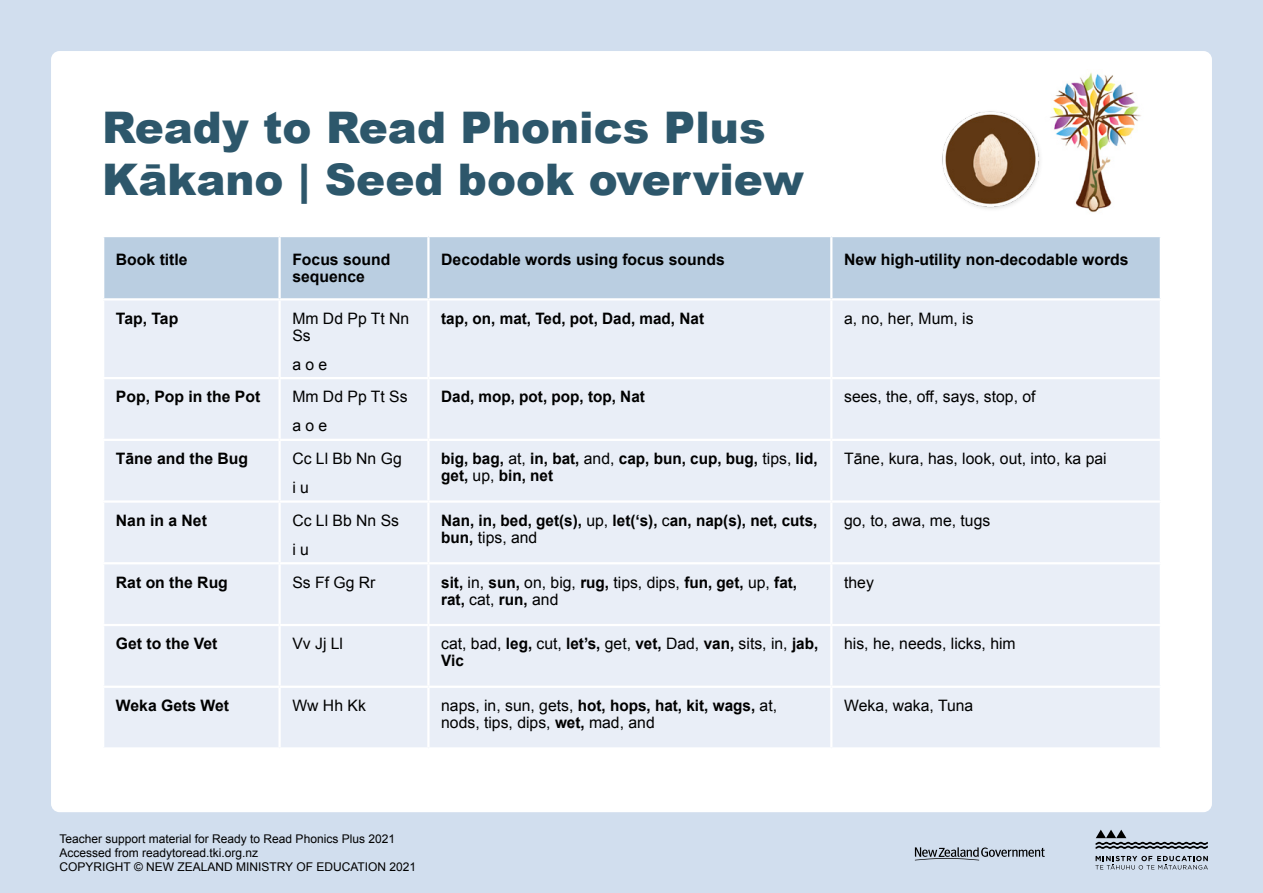
<style>
.page{position:relative;width:1263px;height:893px;background:#d1deee}
.page>*{position:absolute;margin:0;border:0;box-sizing:border-box;transform-origin:0 0}
.t1{font:900 43.5px/52.3px "Arial";color:#2d576b}
.t2{font:700 15.75px/17px "Arial";color:#000}
.t3{font:15.75px/17px "Arial";color:#000}
.t4{font:12px/14.4px "Arial";color:#000}
.s1{font-weight:400}
.s2{font-weight:700}
</style>
<div class="page">
<div style="left:51px;top:51px;width:1161px;height:761px;background:#fff;border-radius:9px"></div>
<svg style="left:1095px;top:856px;width:113px;height:13px"></svg>
<svg style="left:1096px;top:830px;width:112px;height:19px"></svg>
<svg style="left:915px;top:847px;width:130px;height:13px"></svg>
<div style="left:104px;top:237px;width:1056px;height:61px;background:#bacee1"></div>
<div style="left:104px;top:300px;width:1056px;height:447px;background:#e9eef7"></div>
<hr style="left:278px;top:237px;width:3px;height:61px;background:#fff">
<hr style="left:427px;top:237px;width:3px;height:61px;background:#fff">
<hr style="left:830px;top:237px;width:2px;height:61px;background:#fff">
<hr style="left:278px;top:300px;width:3px;height:77px;background:#fff">
<hr style="left:427px;top:300px;width:3px;height:77px;background:#fff">
<hr style="left:830px;top:300px;width:2px;height:77px;background:#fff">
<hr style="left:102px;top:377px;width:178px;height:2px;background:#fff">
<hr style="left:280px;top:377px;width:148px;height:2px;background:#fff">
<hr style="left:278px;top:379px;width:3px;height:60px;background:#fff">
<hr style="left:428px;top:377px;width:403px;height:2px;background:#fff">
<hr style="left:427px;top:379px;width:3px;height:60px;background:#fff">
<hr style="left:831px;top:377px;width:331px;height:2px;background:#fff">
<hr style="left:830px;top:379px;width:2px;height:60px;background:#fff">
<hr style="left:102px;top:439px;width:178px;height:2px;background:#fff">
<hr style="left:280px;top:439px;width:148px;height:2px;background:#fff">
<hr style="left:278px;top:441px;width:3px;height:59px;background:#fff">
<hr style="left:428px;top:439px;width:403px;height:2px;background:#fff">
<hr style="left:427px;top:441px;width:3px;height:59px;background:#fff">
<hr style="left:831px;top:439px;width:331px;height:2px;background:#fff">
<hr style="left:830px;top:441px;width:2px;height:59px;background:#fff">
<hr style="left:102px;top:500px;width:178px;height:3px;background:#fff">
<hr style="left:280px;top:500px;width:148px;height:3px;background:#fff">
<hr style="left:278px;top:503px;width:3px;height:59px;background:#fff">
<hr style="left:428px;top:500px;width:403px;height:3px;background:#fff">
<hr style="left:427px;top:503px;width:3px;height:59px;background:#fff">
<hr style="left:831px;top:500px;width:331px;height:3px;background:#fff">
<hr style="left:830px;top:503px;width:2px;height:59px;background:#fff">
<hr style="left:102px;top:562px;width:178px;height:2px;background:#fff">
<hr style="left:280px;top:562px;width:148px;height:2px;background:#fff">
<hr style="left:278px;top:564px;width:3px;height:60px;background:#fff">
<hr style="left:428px;top:562px;width:403px;height:2px;background:#fff">
<hr style="left:427px;top:564px;width:3px;height:60px;background:#fff">
<hr style="left:831px;top:562px;width:331px;height:2px;background:#fff">
<hr style="left:830px;top:564px;width:2px;height:60px;background:#fff">
<hr style="left:102px;top:624px;width:178px;height:2px;background:#fff">
<hr style="left:280px;top:624px;width:148px;height:2px;background:#fff">
<hr style="left:278px;top:626px;width:3px;height:60px;background:#fff">
<hr style="left:428px;top:624px;width:403px;height:2px;background:#fff">
<hr style="left:427px;top:626px;width:3px;height:60px;background:#fff">
<hr style="left:831px;top:624px;width:331px;height:2px;background:#fff">
<hr style="left:830px;top:626px;width:2px;height:60px;background:#fff">
<hr style="left:102px;top:686px;width:178px;height:2px;background:#fff">
<hr style="left:280px;top:686px;width:148px;height:2px;background:#fff">
<hr style="left:278px;top:688px;width:3px;height:59px;background:#fff">
<hr style="left:428px;top:686px;width:403px;height:2px;background:#fff">
<hr style="left:427px;top:688px;width:3px;height:59px;background:#fff">
<hr style="left:831px;top:686px;width:331px;height:2px;background:#fff">
<hr style="left:830px;top:688px;width:2px;height:59px;background:#fff">
<img style="left:1055px;top:72px;width:86px;height:141px">
<img style="left:942px;top:99px;width:113px;height:110px">
<h1 class="t1" style="left:102px;top:100px;width:703px">Ready to Read Phonics Plus<br>Kākano | Seed book overview</h1>
<p class="t2" style="left:116px;top:251px;width:73px">Book title</p>
<p class="t2" style="left:292px;top:251px;width:100px">Focus sound sequence</p>
<p class="t2" style="left:441px;top:251px;width:285px">Decodable words using focus sounds</p>
<p class="t2" style="left:844px;top:251px;width:286px">New high-utility non-decodable words</p>
<p class="t2" style="left:116px;top:310px;width:64px">Tap, Tap</p>
<p class="t3" style="left:292px;top:310px;width:118px">Mm Dd Pp Tt Nn<br>Ss</p>
<p class="t3" style="left:292px;top:356px;width:37px">a o e</p>
<p class="t2" style="left:441px;top:310px;width:264px">tap, on, mat, Ted, pot, Dad, mad, Nat</p>
<p class="t3" style="left:844px;top:310px;width:131px">a, no, her, Mum, is</p>
<p class="t2" style="left:116px;top:389px;width:146px">Pop, Pop in the Pot</p>
<p class="t3" style="left:292px;top:382px;width:117px;line-height:29px">Mm Dd Pp Tt Ss a o e</p>
<p class="t2" style="left:441px;top:389px;width:205px">Dad, mop, pot, pop, top, Nat</p>
<p class="t3" style="left:844px;top:388px;width:193px">sees, the, off, says, stop, of</p>
<p class="t2" style="left:116px;top:451px;width:134px">Tāne and the Bug</p>
<p class="t3" style="left:292px;top:444px;width:111px;line-height:29px">Cc Ll Bb Nn Gg i u</p>
<p class="t2" style="left:441px;top:451px;width:378px">big, bag, <span class="s1">at,</span> in, bat, <span class="s1">and,</span> cap, bun, cup, bug, <span class="s1">tips,</span> lid, get, <span class="s1">up,</span> bin, net</p>
<p class="t3" style="left:844px;top:450px;width:264px">Tāne, kura, has, look, out, into, ka pai</p>
<p class="t2" style="left:116px;top:512px;width:93px">Nan in a Net</p>
<p class="t3" style="left:292px;top:506px;width:108px;line-height:29px">Cc Ll Bb Nn Ss i u</p>
<p class="t2" style="left:441px;top:512px;width:378px">Nan, in, bed, get(s), <span class="s1">up,</span> let(‘s), <span class="s1">c</span>an, nap(s), net, cuts, bun, <span class="s1">tips, and</span></p>
<p class="t3" style="left:844px;top:512px;width:148px">go, to, awa, me, tugs</p>
<p class="t2" style="left:116px;top:574px;width:113px">Rat on the Rug</p>
<p class="t3" style="left:292px;top:574px;width:85px">Ss Ff Gg Rr</p>
<p class="t2" style="left:441px;top:574px;width:357px">sit, <span class="s1">in,</span> sun, <span class="s1">on, big,</span> rug, <span class="s1">tips, dips,</span> fun, get, <span class="s1">up,</span> fat, rat, <span class="s1">cat,</span> run, <span class="s1">and</span></p>
<p class="t3" style="left:844px;top:574px;width:31px">they</p>
<p class="t2" style="left:116px;top:636px;width:103px">Get to the Vet</p>
<p class="t3" style="left:292px;top:635px;width:52px">Vv Jj Ll</p>
<p class="t3" style="left:441px;top:635px;width:379px">cat, bad, <span class="s2">leg,</span> cut, <span class="s2">let’s,</span> get, <span class="s2">vet,</span> Dad, <span class="s2">van,</span> sits, in, <span class="s2">jab,<br>Vic</span></p>
<p class="t3" style="left:844px;top:635px;width:173px">his, he, needs, licks, him</p>
<p class="t2" style="left:116px;top:697px;width:115px">Weka Gets Wet</p>
<p class="t3" style="left:292px;top:697px;width:75px">Ww Hh Kk</p>
<p class="t3" style="left:441px;top:697px;width:337px">naps, in, sun, gets, <span class="s2">hot, hops, hat, kit, wags,</span> at, nods, tips, dips, <span class="s2">wet,</span> mad, and</p>
<p class="t3" style="left:844px;top:697px;width:131px">Weka, waka, Tuna</p>
<p class="t4" style="left:60px;top:831px;width:358px">Teacher support material for Ready to Read Phonics Plus 2021<br>Accessed from readytoread.tki.org.nz<br>COPYRIGHT © NEW ZEALAND MINISTRY OF EDUCATION 2021</p>
</div>
